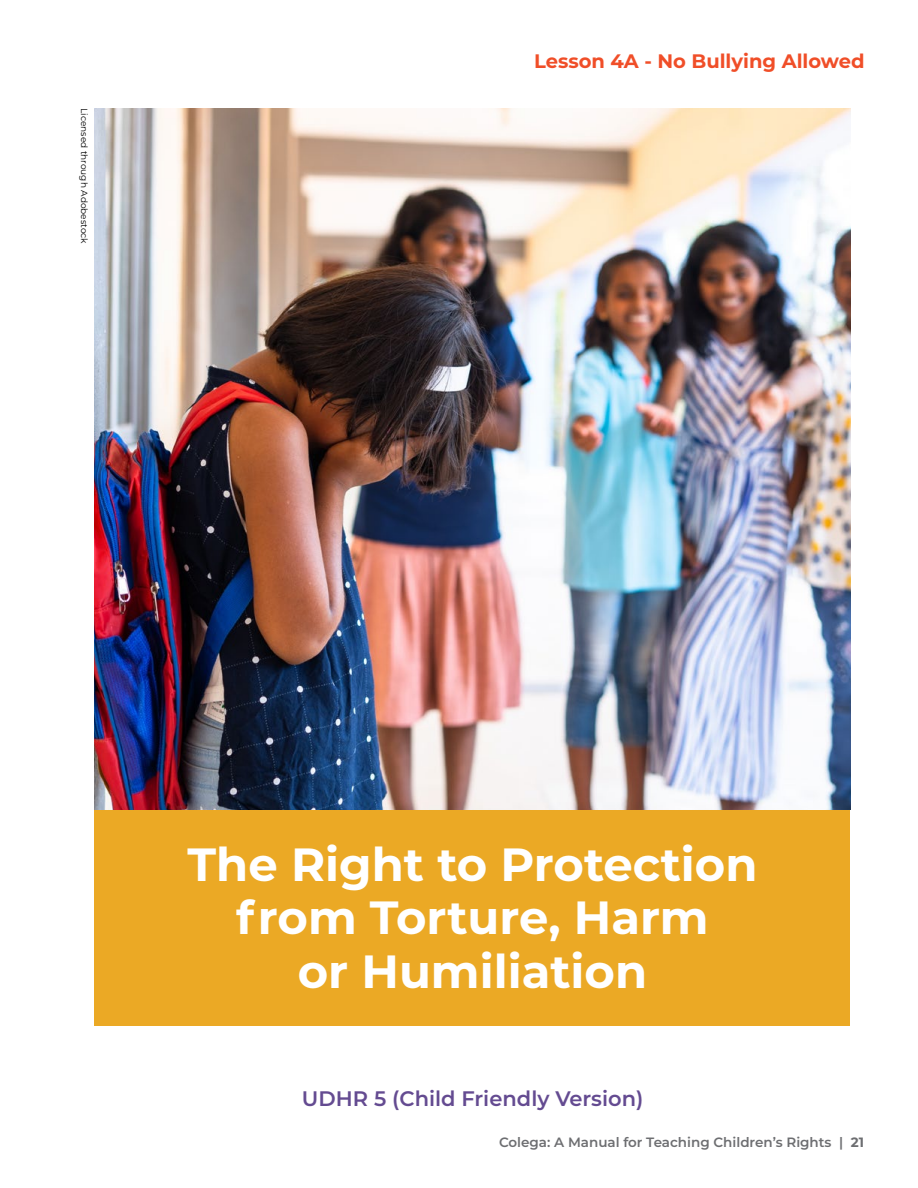
<style>
.page{position:relative;width:918px;height:1188px;background:#fff}
.page>*{position:absolute;margin:0;border:0;box-sizing:border-box;transform-origin:0 0}
.t1{font:700 46.5px/54px "Montserrat";color:#fff;text-align:center}
.t2{font:600 21px "Montserrat";color:#644b91}
.t3{font:700 19.5px "Montserrat";color:#f04e28}
.t4{font:600 13.5px "Montserrat";color:#6d6e71}
.t5{font:9px "Montserrat";color:#000}
.s1{font-weight:700}
</style>
<div class="page">
<img style="left:94px;top:108px;width:756px;height:702px">
<div style="left:94px;top:810px;width:756px;height:216px;background:#eba925"></div>
<p class="t5" style="left:91px;top:108px;width:137px;rotate:90deg">Licensed through Adobestock</p>
<p class="t3" style="left:534px;top:47px;width:332px">Lesson 4A - No Bullying Allowed</p>
<p class="t1" style="left:187px;top:835px;width:572px">The Right to Protection from Torture, Harm<br>or Humiliation</p>
<p class="t2" style="left:302px;top:1084px;width:343px">UDHR 5 (Child Friendly Version)</p>
<p class="t4" style="left:499px;top:1133px;width:366px">Colega: A Manual for Teaching Children’s Rights | <span class="s1">21</span></p>
</div>
